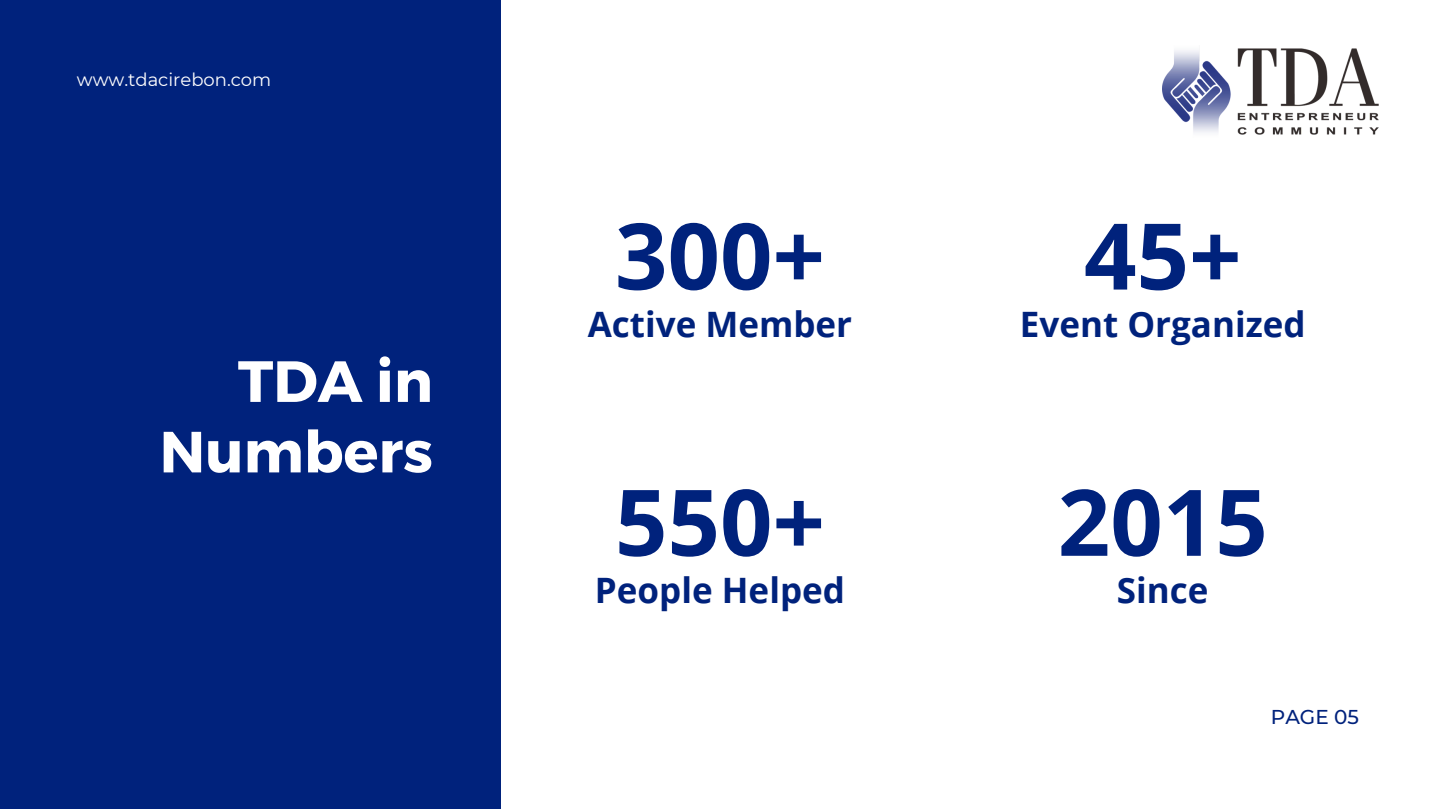
<style>
.page{position:relative;width:1440px;height:810px;background:#fff}
.page>*{position:absolute;margin:0;border:0;box-sizing:border-box;transform-origin:0 0}
.t1{font:700 92px "Open Sans";color:#00227c}
.t2{font:700 58px/70.5px "Montserrat";color:#fff;text-align:right}
.t3{font:700 35px "Open Sans";color:#00227c}
.t4{font:500 20px "Montserrat";color:#00227c}
.t5{font:18px "Montserrat";color:#fff}
</style>
<div class="page">
<div style="left:0;top:0;width:501px;height:809px;background:#00227c"></div>
<img style="left:1163px;top:48px;width:216px;height:87px">
<h2 class="t5" style="left:77px;top:69px;width:196px">www.tdacirebon.com</h2>
<p class="t2" style="left:160px;top:343px;width:275px">TDA in<br>Numbers</p>
<h3 class="t1" style="left:615px;top:191px;width:211px">300+</h3>
<h1 class="t3" style="left:588px;top:300px;width:266px">Active Member</h1>
<h1 class="t1" style="left:615px;top:458px;width:211px">550+</h1>
<h3 class="t3" style="left:595px;top:566px;width:251px">People Helped</h3>
<h3 class="t1" style="left:1084px;top:191px;width:159px">45+</h3>
<p class="t3" style="left:1020px;top:300px;width:287px">Event Organized</p>
<h1 class="t1" style="left:1058px;top:458px;width:211px">2015</h1>
<h3 class="t3" style="left:1117px;top:566px;width:93px">Since</h3>
<h1 class="t4" style="left:1271px;top:705px;width:90px">PAGE 05</h1>
</div>
